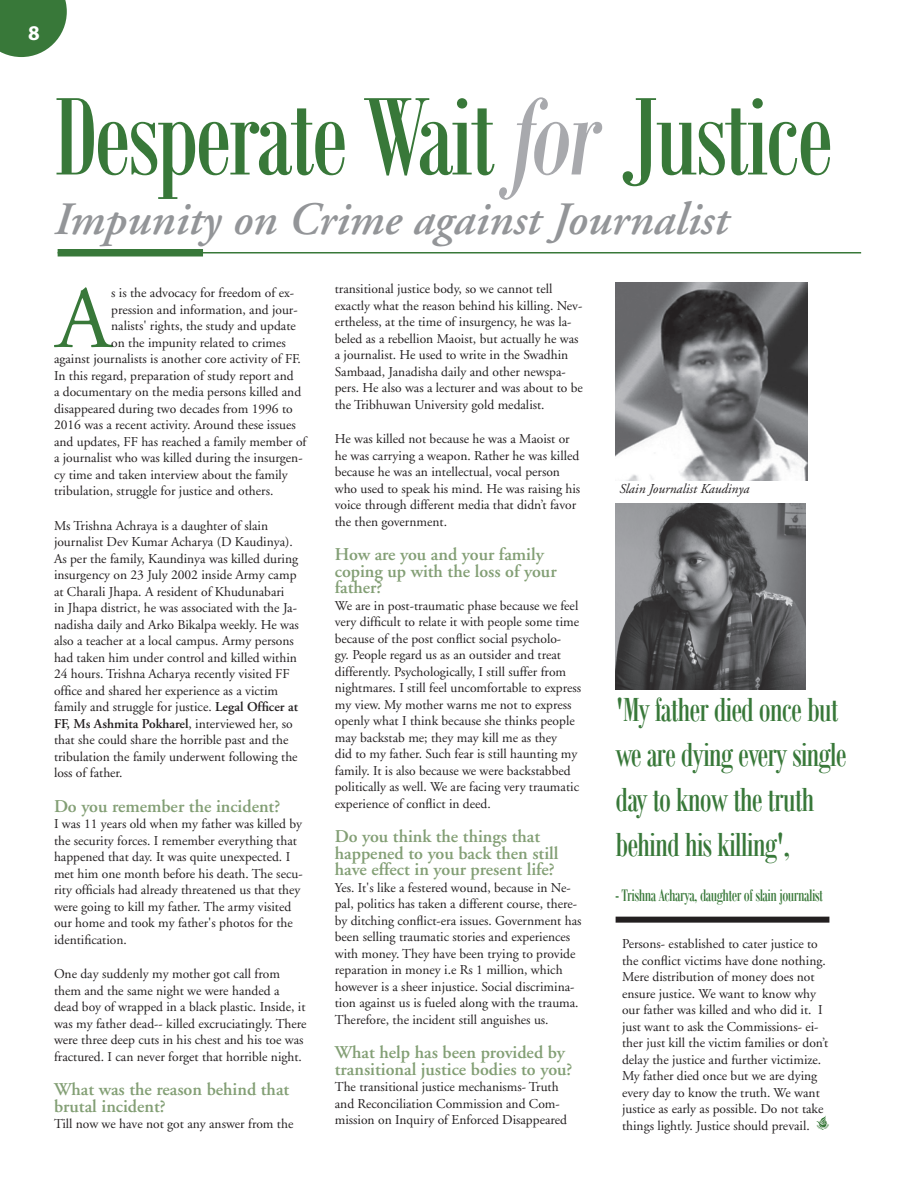
<style>
.page{position:relative;width:918px;height:1188px;background:#fff}
.page>*{position:absolute;margin:0;border:0;box-sizing:border-box;transform-origin:0 0}
.t1{font:119.85px "Bodoni MT Condensed";letter-spacing:-.03em;color:#387839}
.Body_Text{font:88.2px "Adobe Garamond";color:#387839}
.Subhead-3{font:italic 600 46.35px "Adobe Garamond";color:#939598}
.t2{font:36px/45px "Bodoni MT Condensed";letter-spacing:-.03em;color:#387839}
.t3{font:700 21px "Myriad Pro";color:#fff}
.Subhead-3-2{font:600 18px/16.5px "Adobe Garamond";color:#839f75}
.t4{font:18px "Bodoni MT Condensed";letter-spacing:-.03em;color:#387839}
.Body_Text-2{font:13.5px/16.5px "Adobe Garamond";color:#231f20}
.Body_Text-3{font:italic 13.5px "Adobe Garamond";color:#231f20}
.s1{font-style:italic;color:#a8a9ad}
.s2{font-weight:600}
</style>
<div class="page">
<svg style="left:0;top:0;width:67px;height:57px;background:#518952"></svg>
<hr style="left:58px;top:252px;width:803px;height:2px;background:#387839">
<div style="left:58px;top:249px;width:145px;height:7px;background:#387839"></div>
<img style="left:616px;top:504px;width:189px;height:186px">
<img style="left:616px;top:282px;width:191px;height:198px">
<div style="left:616px;top:917px;width:213px;height:6px;background:#231f20"></div>
<svg style="left:816px;top:1115px;width:12px;height:13px"></svg>
<h3 class="t3" style="left:28px;top:21px;width:13px">8</h3>
<p class="t1" style="left:54px;top:65px;width:781px">Desperate Wait <span class="s1">for</span> Justice</p>
<p class="Subhead-3" style="left:54px;top:194px;width:676px">Impunity on Crime against Journalist</p>
<p class="Body_Text" style="left:56px;top:272px;width:56px">A</p>
<p class="Body_Text-2" style="left:111px;top:285px;width:185px">s is the advocacy for freedom of ex-</p>
<p class="Body_Text-2" style="left:111px;top:302px;width:188px">pression and information, and jour-</p>
<p class="Body_Text-2" style="left:111px;top:318px;width:186px">nalists' rights, the study and update</p>
<p class="Body_Text-2" style="left:111px;top:335px;width:176px">on the impunity related to crimes</p>
<p class="Body_Text-2" style="left:54px;top:351px;width:249px">against journalists is another core activity of FF.</p>
<p class="Body_Text-2" style="left:54px;top:368px;width:241px">In this regard, preparation of study report and</p>
<p class="Body_Text-2" style="left:54px;top:384px;width:249px">a documentary on the media persons killed and</p>
<p class="Body_Text-2" style="left:54px;top:401px;width:240px">disappeared during two decades from 1996 to</p>
<p class="Body_Text-2" style="left:54px;top:417px;width:243px">2016 was a recent activity. Around these issues</p>
<p class="Body_Text-2" style="left:54px;top:434px;width:254px">and updates, FF has reached a family member of</p>
<p class="Body_Text-2" style="left:54px;top:450px;width:250px">a journalist who was killed during the insurgen-</p>
<p class="Body_Text-2" style="left:54px;top:467px;width:235px">cy time and taken interview about the family</p>
<p class="Body_Text-2" style="left:54px;top:483px;width:221px">tribulation, struggle for justice and others.</p>
<p class="Body_Text-2" style="left:54px;top:518px;width:246px">Ms Trishna Achraya is a daughter of slain journalist Dev Kumar Acharya (D Kaudinya).<br>As per the family, Kaundinya was killed during insurgency on 23 July 2002 inside Army camp at Charali Jhapa. A resident of Khudunabari<br>in Jhapa district, he was associated with the Ja&shy;nadisha daily and Arko Bikalpa weekly. He was also a teacher at a local campus. Army persons had taken him under control and killed within 24 hours. Trishna Acharya recently visited FF office and shared her experience as a victim family and struggle for justice. <span class="s2">Legal Officer at FF, Ms Ashmita Pokharel</span>, interviewed her, so that she could share the horrible past and the tribulation the family underwent following the loss of father.</p>
<p class="Subhead-3-2" style="left:54px;top:798px;width:228px">Do you remember the incident?</p>
<p class="Body_Text-2" style="left:54px;top:816px;width:250px">I was 11 years old when my father was killed by the security forces. I remember everything that happened that day. It was quite unexpected. I met him one month before his death. The secu&shy;rity officials had already threatened us that they were going to kill my father. The army visited our home and took my father's photos for the identification.</p>
<p class="Body_Text-2" style="left:54px;top:966px;width:254px">One day suddenly my mother got call from them and the same night we were handed a dead boy of wrapped in a black plastic. Inside, it was my father dead-- killed excruciatingly. There were three deep cuts in his chest and his toe was fractured. I can never forget that horrible night.</p>
<p class="Subhead-3-2" style="left:54px;top:1082px;width:237px">What was the reason behind that brutal incident?</p>
<p class="Body_Text-2" style="left:54px;top:1116px;width:241px">Till now we have not got any answer from the</p>
<p class="Body_Text-2" style="left:335px;top:281px;width:250px">transitional justice body, so we cannot tell exactly what the reason behind his killing. Nev&shy;ertheless, at the time of insurgency, he was la&shy;beled as a rebellion Maoist, but actually he was a journalist. He used to write in the Swadhin Sambaad, Janadisha daily and other newspa&shy;pers. He also was a lecturer and was about to be the Tribhuwan University gold medalist.</p>
<p class="Body_Text-2" style="left:335px;top:431px;width:247px">He was killed not because he was a Maoist or he was carrying a weapon. Rather he was killed because he was an intellectual, vocal person who used to speak his mind. He was raising his voice through different media that didn’t favor the then government.</p>
<p class="Subhead-3-2" style="left:335px;top:546px;width:223px">How are you and your family coping up with the loss of your father?</p>
<p class="Body_Text-2" style="left:335px;top:597px;width:248px">We are in post-traumatic phase because we feel very difficult to relate it with people some time because of the post conflict social psycholo-<br>gy. People regard us as an outsider and treat differently. Psychologically, I still suffer from nightmares. I still feel uncomfortable to express my view. My mother warns me not to express openly what I think because she thinks people may backstab me; they may kill me as they<br>did to my father. Such fear is still haunting my family. It is also because we were backstabbed politically as well. We are facing very traumatic experience of conflict in deed.</p>
<p class="Subhead-3-2" style="left:335px;top:828px;width:225px">Do you think the things that happened to you back then still have effect in your present life?</p>
<p class="Body_Text-2" style="left:335px;top:879px;width:248px">Yes. It's like a festered wound, because in Ne&shy;pal, politics has taken a different course, there&shy;by ditching conflict-era issues. Government has been selling traumatic stories and experiences with money. They have been trying to provide reparation in money i.e Rs 1 million, which however is a sheer injustice. Social discrimina&shy;tion against us is fueled along with the trauma.<br>Therefore, the incident still anguishes us.</p>
<p class="Subhead-3-2" style="left:335px;top:1044px;width:239px">What help has been provided by transitional justice bodies to you?</p>
<p class="Body_Text-2" style="left:335px;top:1079px;width:234px">The transitional justice mechanisms- Truth and Reconciliation Commission and Com&shy;mission on Inquiry of Enforced Disappeared</p>
<p class="Body_Text-3" style="left:620px;top:481px;width:131px">Slain Journalist Kaudinya</p>
<p class="t2" style="left:616px;top:687px;width:233px">'My father died once but we are dying every single day to know the truth behind his killing',</p>
<p class="t4" style="left:616px;top:885px;width:209px">- Trishna Acharya, daughter of slain journalist</p>
<p class="Body_Text-2" style="left:622px;top:936px;width:208px">Persons- established to cater justice to the conflict victims have done nothing.<br>Mere distribution of money does not ensure justice. We want to know why our father was killed and who did it. I just want to ask the Commissions- ei&shy;ther just kill the victim families or don’t delay the justice and further victimize.<br>My father died once but we are dying every day to know the truth. We want justice as early as possible. Do not take things lightly. Justice should prevail.</p>
</div>
